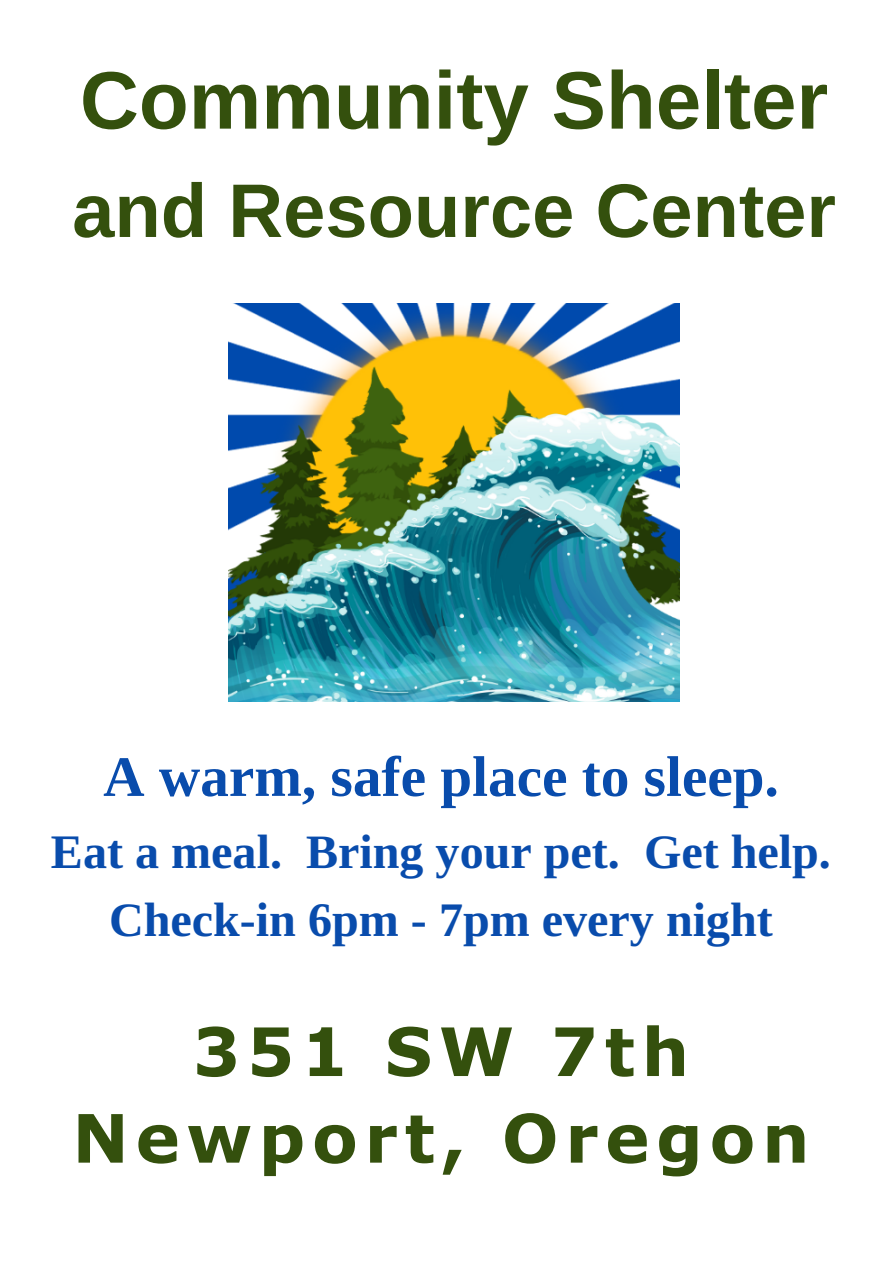
<style>
.page{position:relative;width:882px;height:1278px;background:#fff}
.page>*{position:absolute;margin:0;border:0;box-sizing:border-box;transform-origin:0 0}
.t1{font:700 81.6px "Arimo";color:#34500d}
.t2{font:700 75.95px "Arimo";color:#34500d}
.t3{font:700 66.8px "Verdana Pro";letter-spacing:.1em;color:#34500d}
.t4{font:700 57.3px "Libra Serif Modern";color:#094cac}
.t5{font:700 48.1px "Libra Serif Modern";color:#094cac}
</style>
<div class="page">
<img style="left:229px;top:303px;width:450px;height:399px">
<p class="t1" style="left:80px;top:55px;width:750px">Community Shelter</p>
<p class="t2" style="left:72px;top:168px;width:765px">and Resource Center</p>
<p class="t4" style="left:103px;top:744px;width:677px">A warm, safe place to sleep.</p>
<p class="t5" style="left:51px;top:824px;width:781px">Eat a meal. Bring your pet. Get help.</p>
<p class="t5" style="left:109px;top:892px;width:665px">Check-in 6pm - 7pm every night</p>
<p class="t3" style="left:193px;top:1009px;width:498px">351 SW 7th</p>
<p class="t3" style="left:72px;top:1096px;width:739px">Newport, Oregon</p>
</div>
